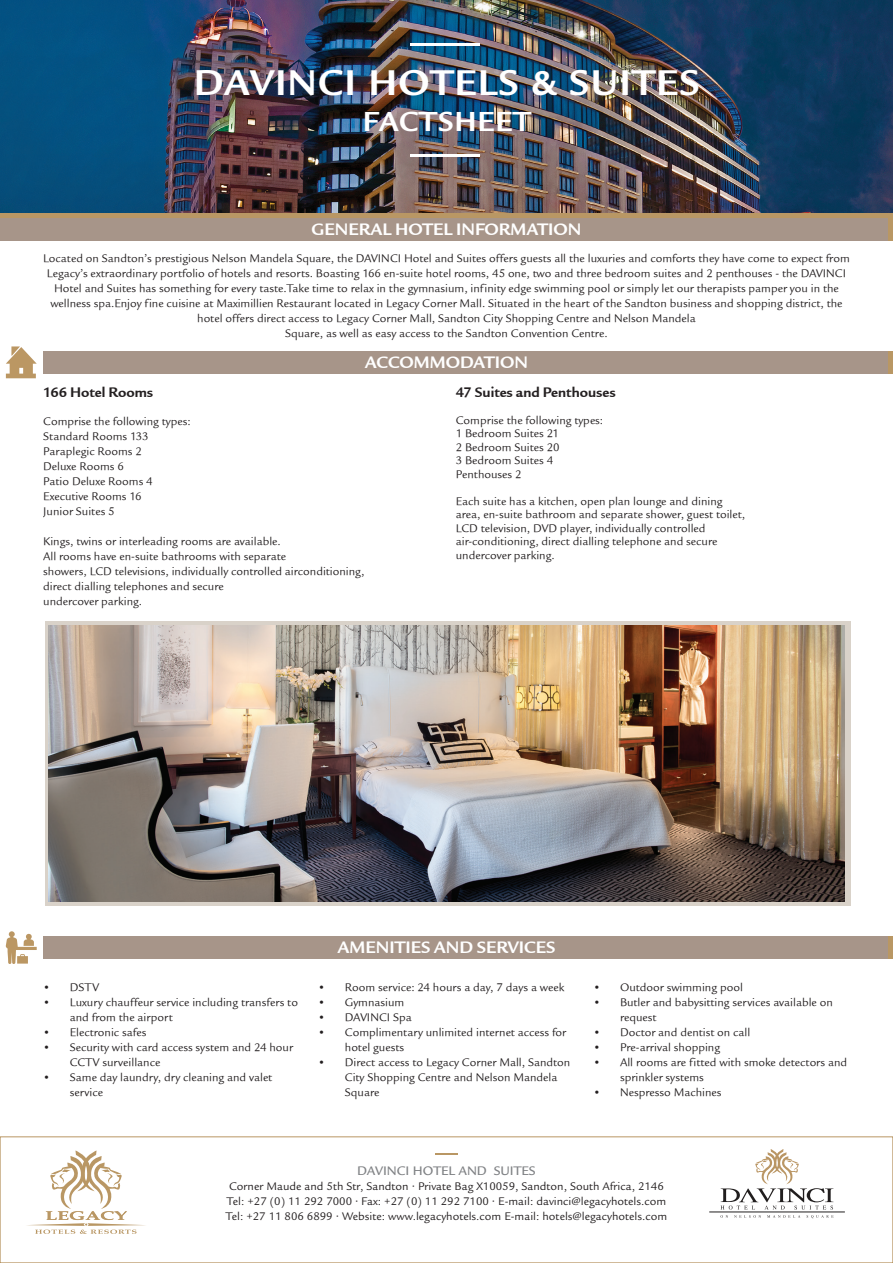
<style>
.page{position:relative;width:893px;height:1263px;background:#fff}
.page>*{position:absolute;margin:0;border:0;box-sizing:border-box;transform-origin:0 0}
.t1{font:700 39px "Legacy Sans Std";letter-spacing:.025em;color:#fff}
.t2{font:700 30px "Legacy Sans Std";letter-spacing:.025em;color:#fff}
.t3{font:18px "Legacy Sans ITCTT Bold";color:#fff}
.t4{font:15px "Legacy Sans ITCTT Bold";color:#231f20}
.t5{font:500 13.5px "Legacy Sans Std";color:#808285}
.t6{font:12px/15px "Legacy Sans ITCTT Book";color:#231f20}
.t7{font:12px/15px "Legacy Sans Std";color:#231f20}
</style>
<div class="page">
<div style="left:0;top:936px;width:893px;height:23px;background:#a79589"></div>
<div style="left:0;top:1137px;width:893px;height:126px;border:1px solid #b99764"></div>
<img style="left:0;top:0;width:893px;height:213px">
<hr style="left:410px;top:154px;width:70px;height:2px;background:#fff">
<hr style="left:410px;top:43px;width:70px;height:2px;background:#fff">
<hr style="left:709px;top:1212px;width:136px;height:1px;background:#211e1e">
<svg style="left:720px;top:1215px;width:8px;height:3px"></svg>
<svg style="left:734px;top:1215px;width:27px;height:3px"></svg>
<svg style="left:767px;top:1215px;width:33px;height:3px"></svg>
<svg style="left:806px;top:1215px;width:27px;height:3px"></svg>
<svg style="left:720px;top:1149px;width:113px;height:60px"></svg>
<svg style="left:27px;top:1150px;width:118px;height:84px"></svg>
<hr style="left:435px;top:1153px;width:23px;height:2px;background:#b99764">
<div style="left:0;top:213px;width:893px;height:5px;background:#b99764"></div>
<div style="left:0;top:351px;width:893px;height:23px;background:#a79589"></div>
<div style="left:888px;top:351px;width:5px;height:23px;background:#b99764"></div>
<div style="left:0;top:218px;width:43px;height:853px;background:#fff"></div>
<div style="left:0;top:218px;width:893px;height:23px;background:#a79589"></div>
<div style="left:888px;top:218px;width:5px;height:23px;background:#b99764"></div>
<div style="left:888px;top:936px;width:5px;height:23px;background:#b99764"></div>
<svg style="left:6px;top:346px;width:31px;height:32px"></svg>
<svg style="left:6px;top:931px;width:31px;height:33px"></svg>
<svg style="left:45px;top:621px;width:805px;height:285px;background:#d4ccc2"></svg>
<img style="left:49px;top:626px;width:795px;height:276px">
<h1 class="t1" style="left:194px;top:60px;width:507px">DAVINCI HOTELS &amp; SUITES</h1>
<h2 class="t2" style="left:363px;top:104px;width:170px">FACTSHEET</h2>
<h3 class="t3" style="left:312px;top:219px;width:271px">GENERAL HOTEL INFORMATION</h3>
<p class="t6" style="left:43px;top:251px;width:808px;text-align:center">Located on Sandton’s prestigious Nelson Mandela Square, the DAVINCI Hotel and Suites offers guests all the luxuries and comforts they have come to expect from Legacy’s extraordinary portfolio of hotels and resorts. Boasting 166 en-suite hotel rooms, 45 one, two and three bedroom suites and 2 penthouses - the DAVINCI Hotel and Suites has something for every taste.Take time to relax in the gymnasium, infinity edge swimming pool or simply let our therapists pamper you in the wellness spa.Enjoy fine cuisine at Maximillien Restaurant located in Legacy Corner Mall. Situated in the heart of the Sandton business and shopping district, the hotel offers direct access to Legacy Corner Mall, Sandton City Shopping Centre and Nelson Mandela<br>Square, as well as easy access to the Sandton Convention Centre.</p>
<h3 class="t3" style="left:365px;top:352px;width:165px">ACCOMMODATION</h3>
<p class="t4" style="left:43px;top:383px;width:112px">166 Hotel Rooms</p>
<p class="t6" style="left:43px;top:414px;width:149px">Comprise the following types:<br>Standard Rooms 133<br>Paraplegic Rooms 2<br>Deluxe Rooms 6<br>Patio Deluxe Rooms 4<br>Executive Rooms 16<br>Junior Suites 5</p>
<p class="t6" style="left:43px;top:534px;width:323px">Kings, twins or interleading rooms are available.<br>All rooms have en-suite bathrooms with separate<br>showers, LCD televisions, individually controlled airconditioning, direct dialling telephones and secure<br>undercover parking.</p>
<p class="t4" style="left:456px;top:383px;width:161px">47 Suites and Penthouses</p>
<p class="t6" style="left:456px;top:413px;width:149px;line-height:13.5px">Comprise the following types:<br>1 Bedroom Suites 21<br>2 Bedroom Suites 20<br>3 Bedroom Suites 4<br>Penthouses 2</p>
<p class="t6" style="left:456px;top:494px;width:291px;line-height:13.5px">Each suite has a kitchen, open plan lounge and dining area, en-suite bathroom and separate shower, guest toilet, LCD television, DVD player, individually controlled air-conditioning, direct dialling telephone and secure undercover parking.</p>
<p class="t6" style="left:43px;top:979px;width:58px">• DSTV</p>
<p class="t6" style="left:70px;top:994px;width:230px;text-indent:-27px">• Luxury chauffeur service including transfers to and from the airport</p>
<p class="t6" style="left:43px;top:1024px;width:105px">• Electronic safes</p>
<p class="t6" style="left:70px;top:1039px;width:225px;text-indent:-27px">• Security with card access system and 24 hour<br>CCTV surveillance</p>
<p class="t6" style="left:70px;top:1069px;width:204px;text-indent:-27px">• Same day laundry, dry cleaning and valet service</p>
<h3 class="t3" style="left:337px;top:937px;width:220px">AMENITIES AND SERVICES</h3>
<p class="t6" style="left:318px;top:979px;width:248px">• Room service: 24 hours a day, 7 days a week</p>
<p class="t6" style="left:318px;top:994px;width:88px">• Gymnasium</p>
<p class="t6" style="left:318px;top:1009px;width:95px">• DAVINCI Spa</p>
<p class="t6" style="left:345px;top:1024px;width:223px;text-indent:-27px">• Complimentary unlimited internet access for hotel guests</p>
<p class="t6" style="left:345px;top:1054px;width:227px;text-indent:-27px">• Direct access to Legacy Corner Mall, Sandton<br>City Shopping Centre and Nelson Mandela<br>Square</p>
<p class="t6" style="left:593px;top:979px;width:151px">• Outdoor swimming pool</p>
<p class="t6" style="left:620px;top:994px;width:214px;text-indent:-27px">• Butler and babysitting services available on request</p>
<p class="t6" style="left:593px;top:1024px;width:159px">• Doctor and dentist on call</p>
<p class="t6" style="left:593px;top:1039px;width:129px">• Pre-arrival shopping</p>
<p class="t6" style="left:620px;top:1054px;width:229px;text-indent:-27px">• All rooms are fitted with smoke detectors and sprinkler systems</p>
<p class="t6" style="left:593px;top:1084px;width:130px">• Nespresso Machines</p>
<p class="t5" style="left:357px;top:1162px;width:180px">DAVINCI HOTEL AND SUITES</p>
<p class="t7" style="left:226px;top:1178px;width:443px">Corner Maude and 5th Str, Sandton • Private Bag X10059, Sandton, South Africa, 2146<br>Tel: +27 (0) 11 292 7000 • Fax: +27 (0) 11 292 7100 • E-mail: davinci@legacyhotels.com<br>Tel: +27 11 806 6899 • Website: www.legacyhotels.com E-mail: hotels@legacyhotels.com</p>
</div>
